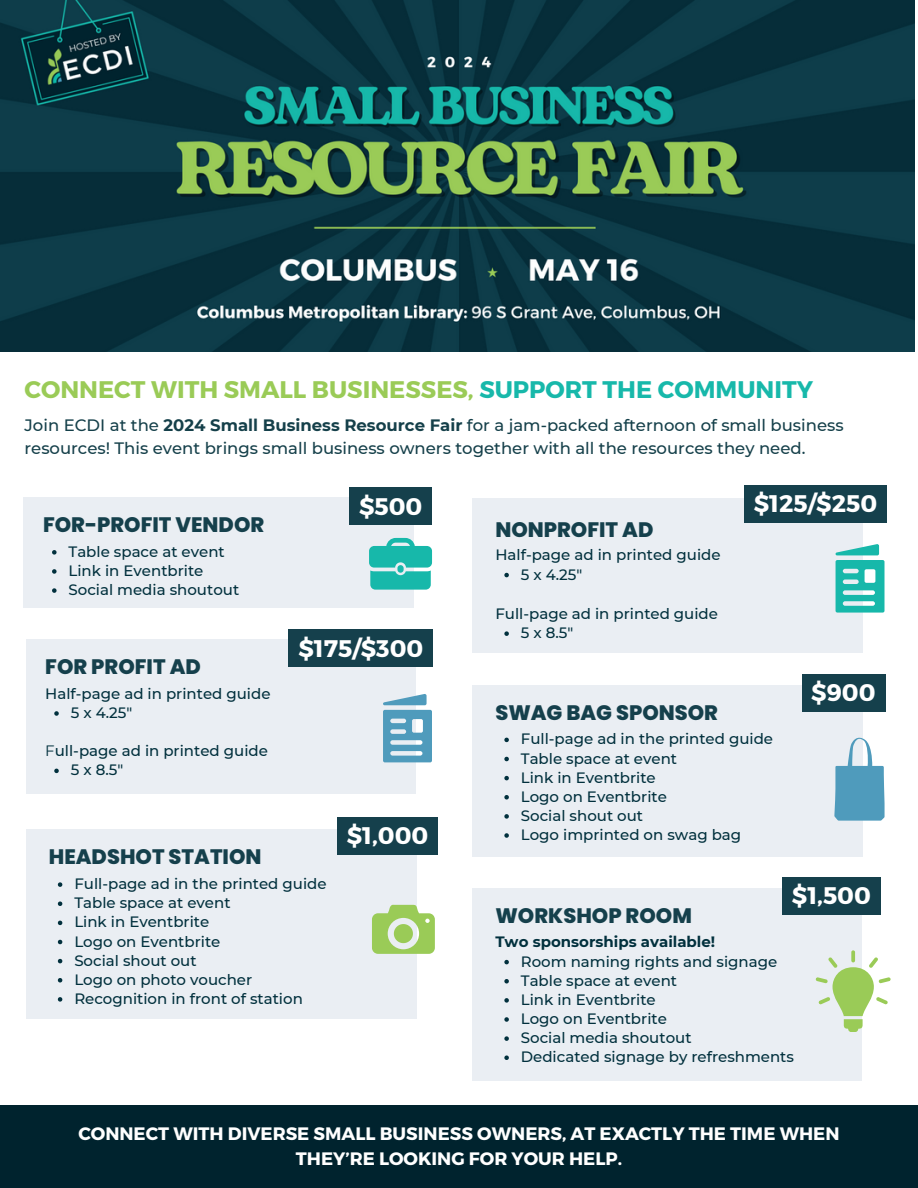
<style>
.page{position:relative;width:918px;height:1188px;background:#fff}
.page>*{position:absolute;margin:0;border:0;box-sizing:border-box;transform-origin:0 0}
.t1{font:700 24px "Montserrat";color:#9acb57}
.t2{font:700 24px "Montserrat";color:#fff}
.t3{font:800 21px "Poppins";color:#15404c}
.t4{font:700 18px/24.8px "Montserrat";color:#fff;text-align:center}
.t5{font:500 16.5px/22.5px "Montserrat";color:#15404a}
.t6{font:500 15px "Montserrat";color:#01303d}
.t7{font:700 15px "Montserrat";color:#01303d}
.s1{color:#17b8aa}
.s2{font-weight:700}
.s3{font-weight:400}
</style>
<div class="page">
<img style="left:0;top:0;width:915px;height:351px">
<div style="left:26px;top:639px;width:390px;height:155px;background:#eaeef3"></div>
<div style="left:26px;top:829px;width:390px;height:190px;background:#eaeef3"></div>
<svg style="left:372px;top:905px;width:63px;height:49px"></svg>
<div style="left:24px;top:497px;width:390px;height:110px;background:#eaeef3"></div>
<svg style="left:369px;top:538px;width:63px;height:52px"></svg>
<div style="left:473px;top:685px;width:390px;height:171px;background:#eaeef3"></div>
<div style="left:473px;top:888px;width:389px;height:192px;background:#eaeef3"></div>
<svg style="left:834px;top:737px;width:51px;height:84px"></svg>
<div style="left:473px;top:499px;width:390px;height:154px;background:#eaeef3"></div>
<svg style="left:836px;top:544px;width:49px;height:69px"></svg>
<svg style="left:383px;top:694px;width:49px;height:68px"></svg>
<svg style="left:851px;top:950px;width:4px;height:12px"></svg>
<svg style="left:816px;top:957px;width:75px;height:75px"></svg>
<svg style="left:54px;top:711px;width:5px;height:5px"></svg>
<svg style="left:54px;top:769px;width:5px;height:4px"></svg>
<div style="left:337px;top:817px;width:101px;height:38px;background:#15404c"></div>
<svg style="left:58px;top:882px;width:4px;height:5px"></svg>
<svg style="left:58px;top:902px;width:4px;height:4px"></svg>
<svg style="left:58px;top:921px;width:4px;height:4px"></svg>
<svg style="left:58px;top:940px;width:4px;height:4px"></svg>
<svg style="left:58px;top:959px;width:4px;height:4px"></svg>
<svg style="left:58px;top:978px;width:4px;height:5px"></svg>
<svg style="left:58px;top:997px;width:4px;height:5px"></svg>
<div style="left:289px;top:630px;width:144px;height:37px;background:#15404c"></div>
<svg style="left:52px;top:550px;width:5px;height:5px"></svg>
<svg style="left:52px;top:569px;width:5px;height:5px"></svg>
<svg style="left:52px;top:588px;width:5px;height:5px"></svg>
<div style="left:802px;top:674px;width:83px;height:37px;background:#15404c"></div>
<svg style="left:504px;top:738px;width:5px;height:4px"></svg>
<svg style="left:504px;top:757px;width:5px;height:4px"></svg>
<svg style="left:504px;top:776px;width:5px;height:4px"></svg>
<svg style="left:504px;top:795px;width:5px;height:5px"></svg>
<svg style="left:504px;top:814px;width:5px;height:5px"></svg>
<svg style="left:504px;top:833px;width:5px;height:5px"></svg>
<div style="left:349px;top:487px;width:83px;height:38px;background:#15404c"></div>
<div style="left:782px;top:877px;width:99px;height:38px;background:#15404c"></div>
<svg style="left:504px;top:960px;width:5px;height:4px"></svg>
<svg style="left:504px;top:979px;width:5px;height:4px"></svg>
<svg style="left:504px;top:998px;width:5px;height:5px"></svg>
<svg style="left:504px;top:1017px;width:5px;height:5px"></svg>
<svg style="left:504px;top:1036px;width:5px;height:5px"></svg>
<svg style="left:504px;top:1055px;width:5px;height:5px"></svg>
<svg style="left:504px;top:573px;width:5px;height:4px"></svg>
<svg style="left:504px;top:631px;width:5px;height:5px"></svg>
<div style="left:744px;top:485px;width:143px;height:37px;background:#15404c"></div>
<div style="left:0;top:1106px;width:918px;height:82px;background:#00232e"></div>
<p class="t1" style="left:24px;top:374px;width:790px">CONNECT WITH SMALL BUSINESSES, <span class="s1">SUPPORT THE COMMUNITY</span></p>
<p class="t5" style="left:24px;top:414px;width:821px">Join ECDI at the <span class="s2">2024 Small Business Resource Fair</span> for a jam-packed afternoon of small business resources! This event brings small business owners together with all the resources they need.</p>
<p class="t3" style="left:43px;top:510px;width:223px">FOR-PROFIT VENDOR</p>
<h1 class="t6" style="left:69px;top:542px;width:158px">Table space at event</h1>
<h2 class="t6" style="left:69px;top:561px;width:136px">Link in Eventbrite</h2>
<p class="t6" style="left:69px;top:581px;width:172px">Social media shoutout</p>
<p class="t3" style="left:45px;top:652px;width:157px">FOR PROFIT AD</p>
<h1 class="t6" style="left:45px;top:684px;width:227px">Half-page ad in printed guide</h1>
<h4 class="t6" style="left:71px;top:703px;width:63px">5 x 4.25"</h4>
<h1 class="t6" style="left:45px;top:742px;width:224px"><span class="s3">F</span>ull-page ad in printed guide</h1>
<h2 class="t6" style="left:71px;top:761px;width:54px">5 x 8.5"</h2>
<p class="t3" style="left:49px;top:842px;width:214px">HEADSHOT STATION</p>
<h5 class="t2" style="left:359px;top:491px;width:65px">$500</h5>
<p class="t2" style="left:299px;top:633px;width:126px">$175/$300</p>
<p class="t2" style="left:347px;top:820px;width:83px">$1,000</p>
<p class="t6" style="left:74px;top:875px;width:254px">Full-page ad in the printed guide</p>
<p class="t6" style="left:74px;top:894px;width:158px">Table space at event</p>
<h1 class="t6" style="left:74px;top:913px;width:136px">Link in Eventbrite</h1>
<h2 class="t6" style="left:74px;top:932px;width:148px">Logo on Eventbrite</h2>
<h5 class="t6" style="left:74px;top:951px;width:124px">Social shout out</h5>
<p class="t6" style="left:74px;top:970px;width:179px">Logo on photo voucher</p>
<p class="t6" style="left:74px;top:989px;width:230px">Recognition in front of station</p>
<h1 class="t3" style="left:495px;top:515px;width:160px">NONPROFIT AD</h1>
<p class="t6" style="left:495px;top:546px;width:227px">Half-page ad in printed guide</p>
<p class="t6" style="left:521px;top:565px;width:63px">5 x 4.25"</p>
<h2 class="t6" style="left:495px;top:605px;width:224px">Full-page ad in printed guide</h2>
<h5 class="t6" style="left:521px;top:624px;width:54px">5 x 8.5"</h5>
<h2 class="t3" style="left:495px;top:698px;width:224px">SWAG BAG SPONSOR</h2>
<p class="t2" style="left:754px;top:488px;width:125px">$125/$250</p>
<p class="t2" style="left:811px;top:677px;width:66px">$900</p>
<p class="t6" style="left:521px;top:730px;width:254px">Full-page ad in the printed guide</p>
<p class="t6" style="left:521px;top:749px;width:158px">Table space at event</p>
<p class="t6" style="left:521px;top:768px;width:136px">Link in Eventbrite</p>
<p class="t6" style="left:521px;top:787px;width:148px">Logo on Eventbrite</p>
<p class="t6" style="left:521px;top:806px;width:124px">Social shout out</p>
<h1 class="t6" style="left:521px;top:825px;width:222px">Logo imprinted on swag bag</h1>
<p class="t3" style="left:495px;top:901px;width:198px">WORKSHOP ROOM</p>
<p class="t2" style="left:792px;top:880px;width:81px">$1,500</p>
<h5 class="t7" style="left:495px;top:933px;width:221px">Two sponsorships available!</h5>
<p class="t6" style="left:521px;top:952px;width:258px">Room naming rights and signage</p>
<p class="t6" style="left:521px;top:971px;width:158px">Table space at event</p>
<h1 class="t6" style="left:521px;top:990px;width:136px">Link in Eventbrite</h1>
<h2 class="t6" style="left:521px;top:1009px;width:148px">Logo on Eventbrite</h2>
<p class="t6" style="left:521px;top:1029px;width:172px">Social media shoutout</p>
<p class="t6" style="left:521px;top:1048px;width:275px">Dedicated signage by refreshments</p>
<p class="t4" style="left:78px;top:1120px;width:763px">CONNECT WITH DIVERSE SMALL BUSINESS OWNERS, AT EXACTLY THE TIME WHEN<br>THEY’RE LOOKING FOR YOUR HELP.</p>
</div>
